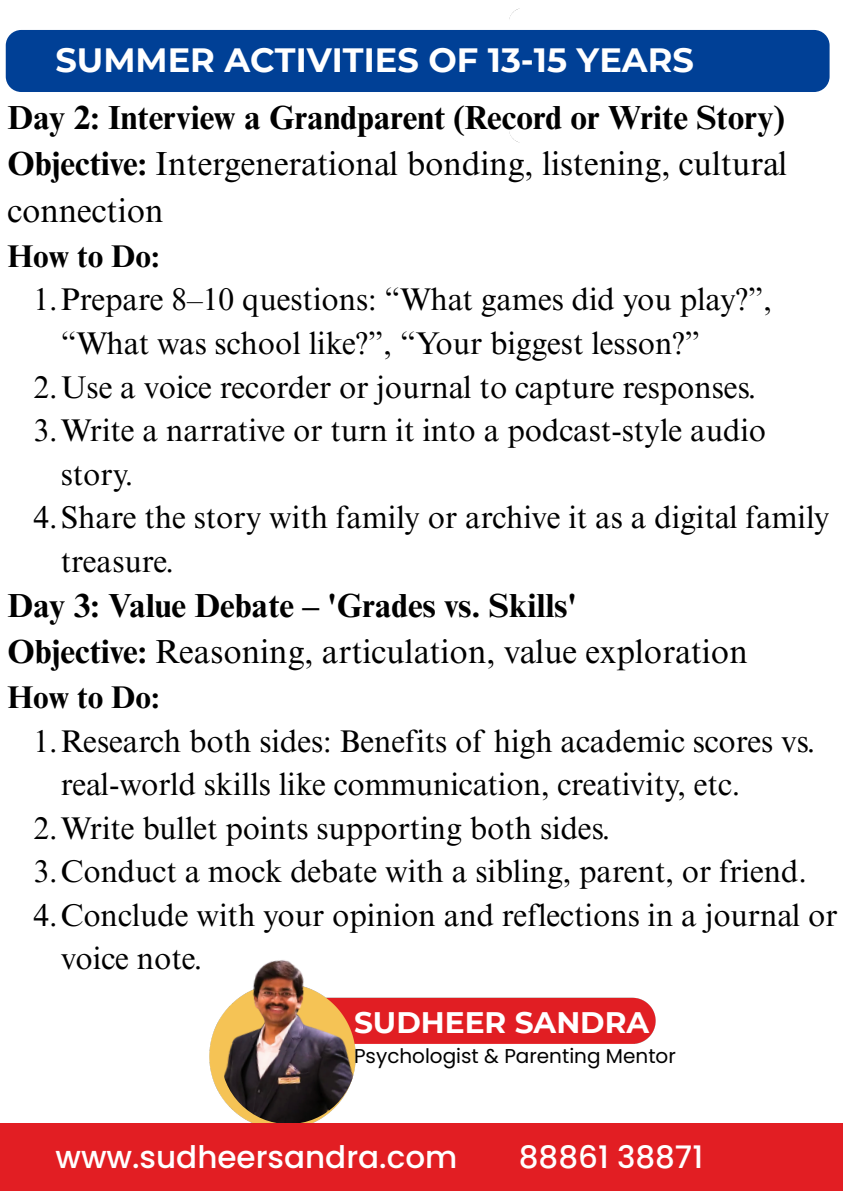
<style>
.page{position:relative;width:843px;height:1191px;background:#fff}
.page>*{position:absolute;margin:0;border:0;box-sizing:border-box;transform-origin:0 0}
.t1{font:700 33.6px "Montserrat";color:#fff}
.t2{font:700 33.4px/46.5px "Times NRMT Pro";color:#000;text-align:justify}
.t3{font:31.4px/43.5px "Times NRMT Pro";color:#000}
.t4{font:700 31.4px "Times NRMT Pro";color:#000}
.t5{font:500 31px "Poppins";color:#fff}
.t6{font:700 29.6px "Montserrat";color:#fff}
.t7{font:20px "Poppins";color:#000}
.s1{font-weight:400}
</style>
<div class="page">
<img style="left:210px;top:997px;width:446px;height:99px">
<img style="left:221px;top:1067px;width:135px;height:56px">
<img style="left:209px;top:960px;width:194px;height:107px">
<div style="left:0;top:1123px;width:842px;height:67px;background:#e21e23"></div>
<div style="left:6px;top:30px;width:823px;height:62px;background:#004096;border-radius:16px"></div>
<p class="t1" style="left:55px;top:40px;width:639px">SUMMER ACTIVITIES OF 13-15 YEARS</p>
<p class="t2" style="left:7px;top:98px;width:781px">Day 2: Interview a Grandparent (Record or Write Story)<br>Objective: <span class="s1">Intergenerational bonding, listening, cultural connection</span></p>
<p class="t4" style="left:7px;top:244px;width:154px">How to Do:</p>
<h3 class="t3" style="left:61px;top:282px;width:712px;text-indent:-27px">1.Prepare 8–10 questions: “What games did you play?”, “What was school like?”, “Your biggest lesson?”</h3>
<p class="t3" style="left:33px;top:369px;width:724px">2.Use a voice recorder or journal to capture responses.</p>
<p class="t3" style="left:61px;top:412px;width:706px;text-indent:-27px">3.Write a narrative or turn it into a podcast-style audio story.</p>
<p class="t3" style="left:61px;top:499px;width:770px;text-indent:-27px">4.Share the story with family or archive it as a digital family treasure.</p>
<p class="t2" style="left:7px;top:586px;width:741px">Day 3: Value Debate – 'Grades vs. Skills'<br>Objective: <span class="s1">Reasoning, articulation, value exploration</span></p>
<p class="t4" style="left:7px;top:685px;width:154px">How to Do:</p>
<p class="t3" style="left:61px;top:723px;width:756px;text-indent:-27px">1.Research both sides: Benefits of high academic scores vs. real-world skills like communication, creativity, etc.</p>
<p class="t3" style="left:33px;top:810px;width:578px">2.Write bullet points supporting both sides.</p>
<p class="t3" style="left:33px;top:853px;width:774px">3.Conduct a mock debate with a sibling, parent, or friend.</p>
<h2 class="t3" style="left:61px;top:897px;width:778px;text-indent:-27px">4.Conclude with your opinion and reflections in a journal or voice note.</h2>
<h3 class="t6" style="left:354px;top:1004px;width:296px">SUDHEER SANDRA</h3>
<p class="t7" style="left:354px;top:1041px;width:323px">Psychologist &amp; Parenting Mentor</p>
<p class="t5" style="left:55px;top:1135px;width:403px">www.sudheersandra.com</p>
<h2 class="t5" style="left:518px;top:1135px;width:186px">88861 38871</h2>
</div>
